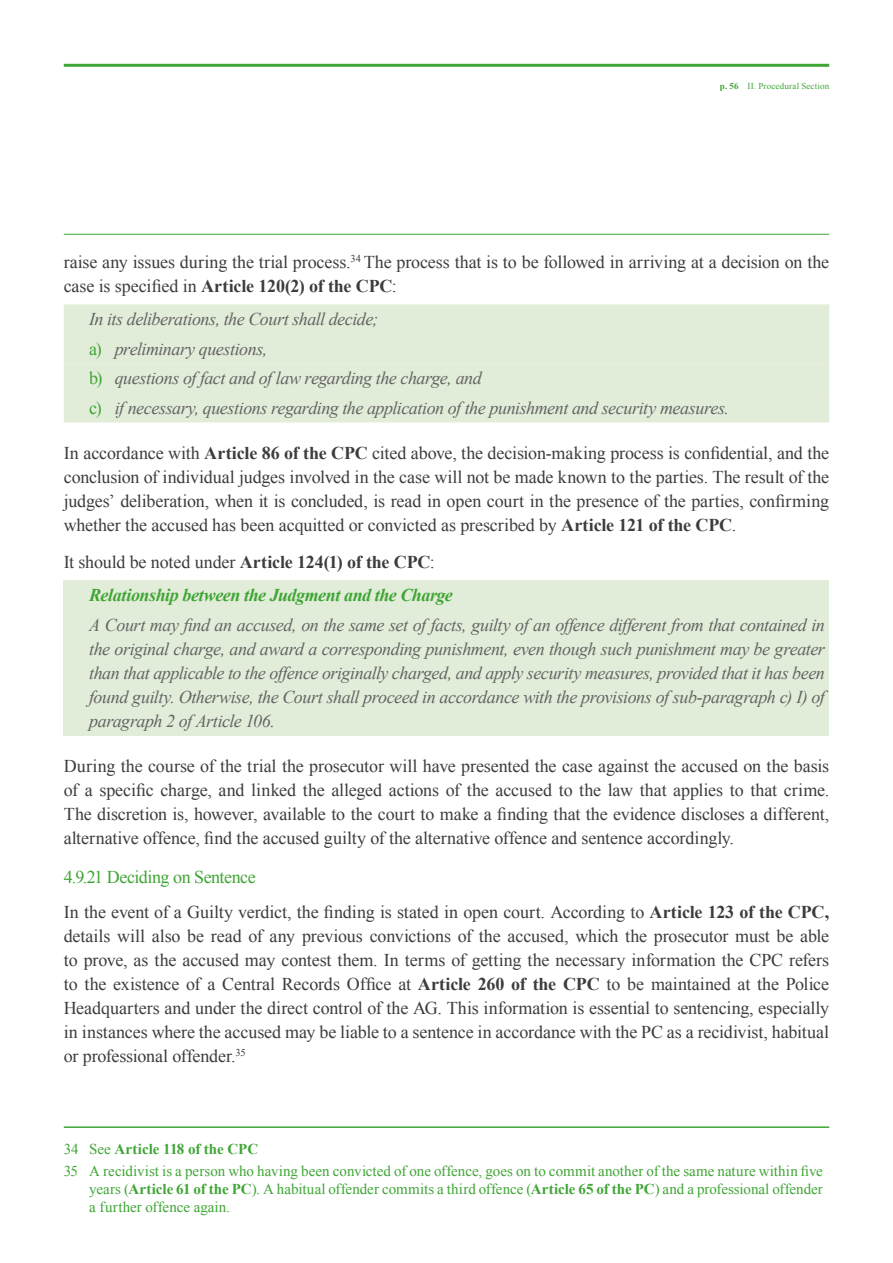
<style>
.page{position:relative;width:893px;height:1263px;background:#fff}
.page>*{position:absolute;margin:0;border:0;box-sizing:border-box;transform-origin:0 0}
.t1{font:18px/24px "Times New Roman";letter-spacing:-.005em;color:#3c3c3b;text-align:justify}
.t2{font:italic 18px/24px "Times New Roman";letter-spacing:-.025em;color:#646363}
.t3{font:italic 700 18px/33.5px "Times New Roman";letter-spacing:-.025em;color:#3fa535}
.t4{font:15px/22.2px "Times New Roman";color:#3fa535}
.t5{font:9px "Times New Roman";letter-spacing:.02em;color:#3fa535}
.s1{font-weight:700}
.s2{font-style:normal;color:#3fa535}
.s3{font-weight:400;font-style:normal;color:#3c3c3b}
.s4{font-style:normal;color:#3c3c3b}
.s5{color:#3fa535}
</style>
<div class="page">
<hr style="left:64px;top:64px;width:765px;height:3px;background:#3fa535">
<hr style="left:64px;top:234px;width:765px;height:1px;background:#3fa535">
<div style="left:64px;top:304px;width:765px;height:30px;background:#e2edd9"></div>
<div style="left:64px;top:334px;width:765px;height:88px;background:#e2edd9"></div>
<div style="left:64px;top:581px;width:765px;height:29px;background:#e2edd9"></div>
<div style="left:64px;top:610px;width:765px;height:125px;background:#e2edd9"></div>
<hr style="left:64px;top:1126px;width:765px;height:2px;background:#3fa535">
<p class="t5" style="left:720px;top:80px;width:111px"><span class="s1">p. 56</span> II. Procedural Section</p>
<p class="t1" style="left:64px;top:249px;width:767px">raise any issues during the trial process.<sup>34</sup> The process that is to be followed in arriving at a decision on the case is specified in <span class="s1">Article 120(2) of the CPC</span>:</p>
<p class="t2" style="left:89px;top:304px;width:641px;line-height:29.5px">In its deliberations, the Court shall decide;<br><span class="s2">a)</span> preliminary questions,<br><span class="s2">b)</span> questions of fact and of law regarding the charge, and<br><span class="s2">c)</span> if necessary, questions regarding the application of the punishment and security measures.</p>
<p class="t1" style="left:64px;top:441px;width:767px">In accordance with <span class="s1">Article 86 of the CPC</span> cited above, the decision-making process is confidential, and the conclusion of individual judges involved in the case will not be made known to the parties. The result of the judges’ deliberation, when it is concluded, is read in open court in the presence of the parties, confirming whether the accused has been acquitted or convicted as prescribed by <span class="s1">Article 121 of the CPC</span>.</p>
<p class="t3" style="left:89px;top:545px;width:365px;text-indent:-26px"><span class="s3">It should be noted under</span> <span class="s4">Article 124(1) of the CPC</span><span class="s3">:<br></span>Relationship between the Judgment and the Charge</p>
<p class="t2" style="left:89px;top:612px;width:737px;text-align:justify">A Court may find an accused, on the same set of facts, guilty of an offence different from that contained in the original charge, and award a corresponding punishment, even though such punishment may be greater than that applicable to the offence originally charged, and apply security measures, provided that it has been found guilty. Otherwise, the Court shall proceed in accordance with the provisions of sub-paragraph c) I) of paragraph 2 of Article 106.</p>
<p class="t1" style="left:64px;top:754px;width:767px">During the course of the trial the prosecutor will have presented the case against the accused on the basis of a specific charge, and linked the alleged actions of the accused to the law that applies to that crime.<br>The discretion is, however, available to the court to make a finding that the evidence discloses a different, alternative offence, find the accused guilty of the alternative offence and sentence accordingly.</p>
<p class="t1" style="left:64px;top:859px;width:767px;line-height:34.7px"><span class="s5">4.9.21 Deciding on Sentence<br></span>In the event of a Guilty verdict, the finding is stated in open court. According to <span class="s1">Article 123 of the CPC,</span></p>
<p class="t1" style="left:64px;top:923px;width:767px">details will also be read of any previous convictions of the accused, which the prosecutor must be able to prove, as the accused may contest them. In terms of getting the necessary information the CPC refers to the existence of a Central Records Office at <span class="s1">Article 260 of the CPC</span> to be maintained at the Police Headquarters and under the direct control of the AG. This information is essential to sentencing, especially in instances where the accused may be liable to a sentence in accordance with the PC as a recidivist, habitual or professional offender.<sup>35</sup></p>
<p class="t4" style="left:64px;top:1137px;width:761px">34 See <span class="s1">Article 118 of the CPC<br></span>35 A recidivist is a person who having been convicted of one offence, goes on to commit another of the same nature within five</p>
<p class="t4" style="left:89px;top:1180px;width:735px;line-height:18px">years (<span class="s1">Article 61 of the PC</span>). A habitual offender commits a third offence (<span class="s1">Article 65 of the PC</span>) and a professional offender a further offence again.</p>
</div>
